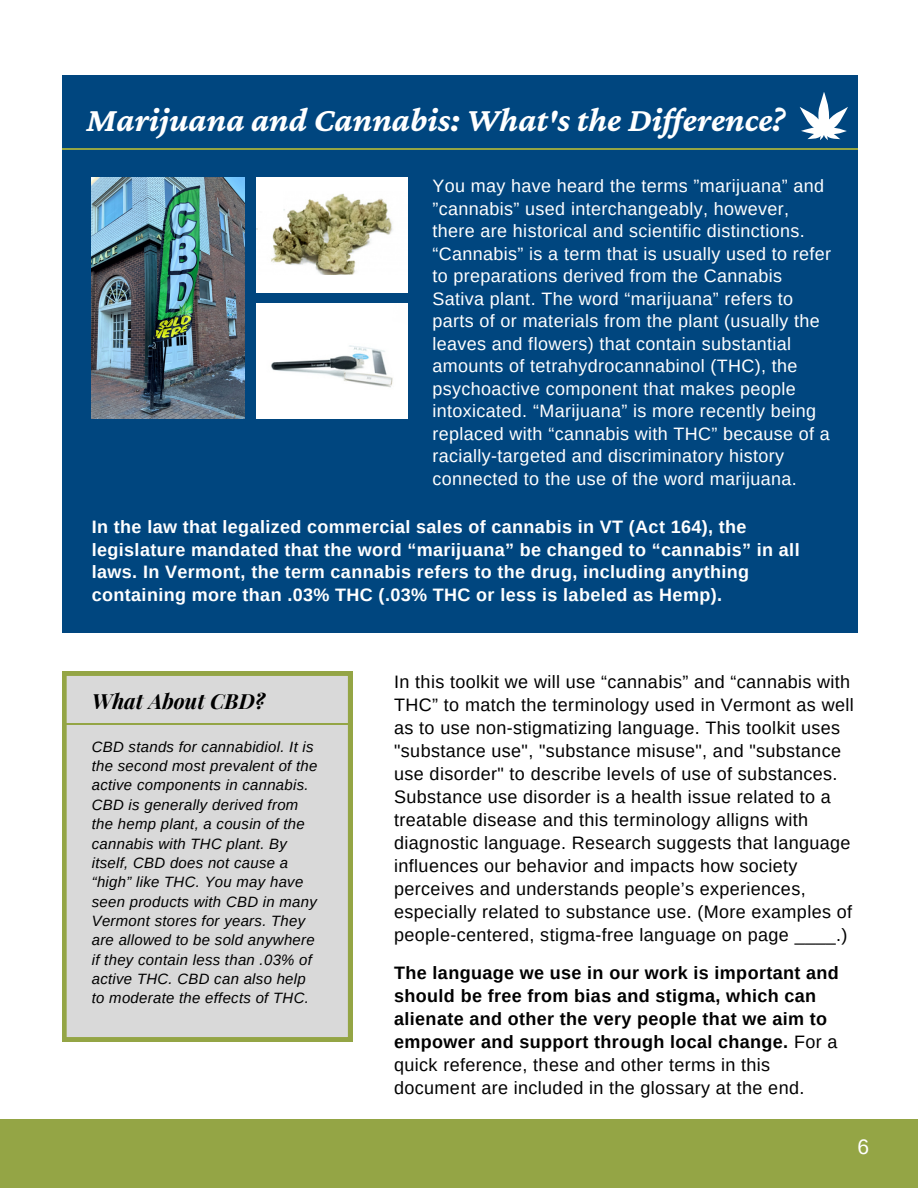
<style>
.page{position:relative;width:918px;height:1188px;background:#fff}
.page>*{position:absolute;margin:0;border:0;box-sizing:border-box;transform-origin:0 0}
.t1{font:italic 700 34.5px "Crimson Pro";color:#fff}
.t2{font:italic 700 21px "Playfair Display";color:#000}
.t3{font:21px "Arimo";color:#fff}
.t4{font:18px/22.5px "Arimo";letter-spacing:.02em;color:#fff}
.t5{font:18px/23px "Arimo";letter-spacing:.02em;color:#000}
.t6{font:700 18px/22.5px "Arimo";letter-spacing:.02em;color:#fff}
.t7{font:700 18px/23px "Arimo";letter-spacing:.02em;color:#000}
.t8{font:italic 15px/19.4px "Arimo";letter-spacing:.02em;color:#000}
.s1{font-weight:400}
</style>
<div class="page">
<div style="left:62px;top:75px;width:796px;height:558px;background:#00467f"></div>
<img style="left:256px;top:303px;width:152px;height:115px">
<img style="left:92px;top:177px;width:153px;height:241px">
<img style="left:256px;top:191px;width:152px;height:84px">
<div style="left:0;top:1119px;width:918px;height:69px;background:#94a545"></div>
<hr style="left:62px;top:148px;width:796px;height:1px;background:#94a545">
<div style="left:62px;top:671px;width:290px;height:371px;background:#d9d9d9"></div>
<hr style="left:62px;top:724px;width:290px;height:1px;background:#94a545">
<svg style="left:800px;top:92px;width:48px;height:48px"></svg>
<div style="left:288px;top:177px;width:120px;height:14px;background:#fff"></div>
<div style="left:256px;top:177px;width:120px;height:14px;background:#fff"></div>
<div style="left:256px;top:275px;width:152px;height:18px;background:#fff"></div>
<div style="left:256px;top:184px;width:27px;height:27px;background:#fff"></div>
<p class="t1" style="left:87px;top:100px;width:700px">Marijuana and Cannabis: What's the Difference?</p>
<p class="t4" style="left:433px;top:175px;width:400px">You may have heard the terms ”marijuana” and ”cannabis” used interchangeably, however, there are historical and scientific distinctions. “Cannabis” is a term that is usually used to refer to preparations derived from the Cannabis Sativa plant. The word “marijuana” refers to parts of or materials from the plant (usually the leaves and flowers) that contain substantial amounts of tetrahydrocannabinol (THC), the psychoactive component that makes people intoxicated. “Marijuana” is more recently being replaced with “cannabis with THC” because of a racially-targeted and discriminatory history connected to the use of the word marijuana.</p>
<p class="t6" style="left:92px;top:516px;width:709px">In the law that legalized commercial sales of cannabis in VT (Act 164), the legislature mandated that the word “marijuana” be changed to “cannabis” in all laws. In Vermont, the term cannabis refers to the drug, including anything containing more than .03% THC (.03% THC or less is labeled as Hemp).</p>
<p class="t2" style="left:92px;top:686px;width:175px">What About CBD?</p>
<p class="t8" style="left:92px;top:737px;width:227px">CBD stands for cannabidiol. It is the second most prevalent of the active components in cannabis.<br>CBD is generally derived from the hemp plant, a cousin of the cannabis with THC plant. By itself, CBD does not cause a “high” like THC. You may have seen products with CBD in many<br>Vermont stores for years. They are allowed to be sold anywhere if they contain less than .03% of active THC. CBD can also help to moderate the effects of THC.</p>
<p class="t5" style="left:394px;top:670px;width:461px">In this toolkit we will use “cannabis” and “cannabis with THC” to match the terminology used in Vermont as well as to use non-stigmatizing language. This toolkit uses "substance use", "substance misuse", and "substance use disorder" to describe levels of use of substances.<br>Substance use disorder is a health issue related to a treatable disease and this terminology alligns with diagnostic language. Research suggests that language influences our behavior and impacts how society perceives and understands people’s experiences, especially related to substance use. (More examples of people-centered, stigma-free language on page ____.)</p>
<p class="t7" style="left:394px;top:961px;width:446px">The language we use in our work is important and should be free from bias and stigma, which can alienate and other the very people that we aim to empower and support through local change. <span class="s1">For a quick reference, these and other terms in this document are included in the glossary at the end.</span></p>
<p class="t3" style="left:858px;top:1135px;width:13px">6</p>
</div>
